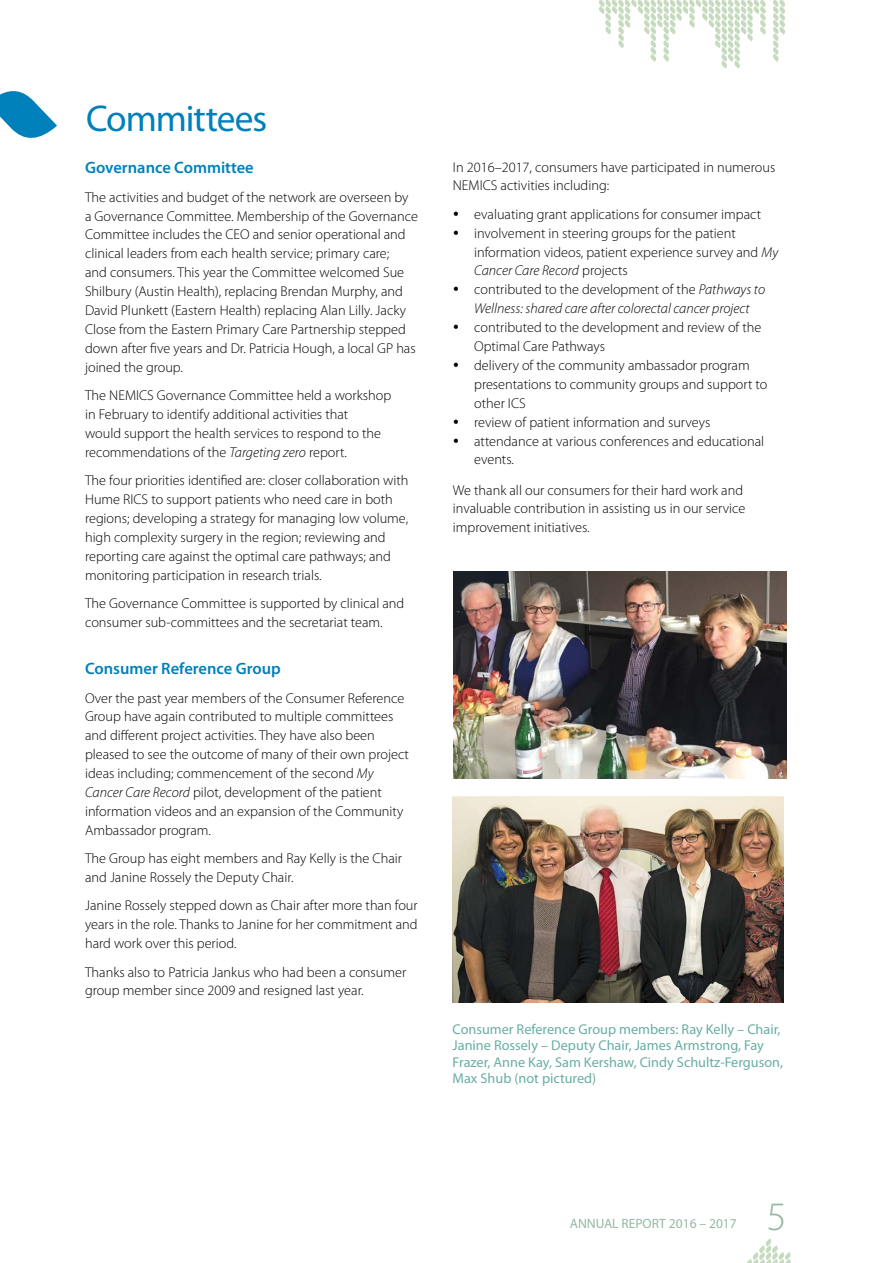
<style>
.page{position:relative;width:893px;height:1263px;background:#fff}
.page>*{position:absolute;margin:0;border:0;box-sizing:border-box;transform-origin:0 0}
.t1{font:300 40.5px "Myriad Pro";color:#94baa2}
.t2{font:37.35px "Myriad Pro";letter-spacing:-.03em;color:#0080ba}
.t3{font:600 16.5px "Myriad Pro";color:#0080ba}
.t4{font:300 14.25px/18.9px "Myriad Pro";color:#000}
.t5{font:14.25px/16.5px "Myriad Pro";color:#68aea4}
.t6{font:13.5px "Myriad Pro";color:#94baa2}
.s1{font-style:italic}
</style>
<div class="page">
<svg style="left:599px;top:0;width:186px;height:69px"></svg>
<img style="left:453px;top:796px;width:331px;height:207px">
<img style="left:453px;top:571px;width:333px;height:207px">
<svg style="left:0;top:91px;width:57px;height:47px"></svg>
<svg style="left:747px;top:1238px;width:44px;height:25px"></svg>
<h2 class="t2" style="left:86px;top:96px;width:183px">Committees</h2>
<p class="t3" style="left:85px;top:157px;width:170px">Governance Committee</p>
<p class="t4" style="left:85px;top:187px;width:334px">The activities and budget of the network are overseen by a Governance Committee. Membership of the Governance Committee includes the CEO and senior operational and clinical leaders from each health service; primary care;<br>and consumers. This year the Committee welcomed Sue Shilbury (Austin Health), replacing Brendan Murphy, and David Plunkett (Eastern Health) replacing Alan Lilly. Jacky Close from the Eastern Primary Care Partnership stepped down after five years and Dr. Patricia Hough, a local GP has joined the group.</p>
<p class="t4" style="left:85px;top:386px;width:308px">The NEMICS Governance Committee held a workshop in February to identify additional activities that<br>would support the health services to respond to the recommendations of the <span class="s1">Targeting zero</span> report.</p>
<p class="t4" style="left:85px;top:471px;width:325px">The four priorities identified are: closer collaboration with Hume RICS to support patients who need care in both regions; developing a strategy for managing low volume, high complexity surgery in the region; reviewing and reporting care against the optimal care pathways; and monitoring participation in research trials.</p>
<p class="t4" style="left:85px;top:594px;width:321px">The Governance Committee is supported by clinical and consumer sub-committees and the secretariat team.</p>
<p class="t3" style="left:85px;top:658px;width:197px">Consumer Reference Group</p>
<p class="t4" style="left:85px;top:688px;width:325px">Over the past year members of the Consumer Reference Group have again contributed to multiple committees and different project activities. They have also been pleased to see the outcome of many of their own project ideas including; commencement of the second <span class="s1">My Cancer Care Record</span> pilot, development of the patient information videos and an expansion of the Community Ambassador program.</p>
<p class="t4" style="left:85px;top:849px;width:318px">The Group has eight members and Ray Kelly is the Chair and Janine Rossely the Deputy Chair.</p>
<p class="t4" style="left:85px;top:896px;width:334px;text-align:justify">Janine Rossely stepped down as Chair after more than four years in the role. Thanks to Janine for her commitment and hard work over this period.</p>
<p class="t4" style="left:85px;top:962px;width:323px">Thanks also to Patricia Jankus who had been a consumer group member since 2009 and resigned last year.</p>
<p class="t4" style="left:453px;top:157px;width:324px">In 2016–2017, consumers have participated in numerous<br>NEMICS activities including:</p>
<p class="t4" style="left:474px;top:204px;width:305px">evaluating grant applications for consumer impact involvement in steering groups for the patient information videos, patient experience survey and <span class="s1">My Cancer Care Record</span> projects<br>contributed to the development of the <span class="s1">Pathways to Wellness: shared care after colorectal cancer project</span></p>
<p class="t4" style="left:474px;top:318px;width:295px">contributed to the development and review of the Optimal Care Pathways<br>delivery of the community ambassador program presentations to community groups and support to other ICS<br>review of patient information and surveys attendance at various conferences and educational events.</p>
<p class="t4" style="left:453px;top:480px;width:294px">We thank all our consumers for their hard work and invaluable contribution in assisting us in our service improvement initiatives.</p>
<p class="t5" style="left:453px;top:1020px;width:332px">Consumer Reference Group members: Ray Kelly – Chair, Janine Rossely – Deputy Chair, James Armstrong, Fay Frazer, Anne Kay, Sam Kershaw, Cindy Schultz-Ferguson, Max Shub (not pictured)</p>
<p class="t6" style="left:570px;top:1215px;width:169px">ANNUAL REPORT 2016 – 2017</p>
<h1 class="t1" style="left:767px;top:1192px;width:21px">5</h1>
</div>
